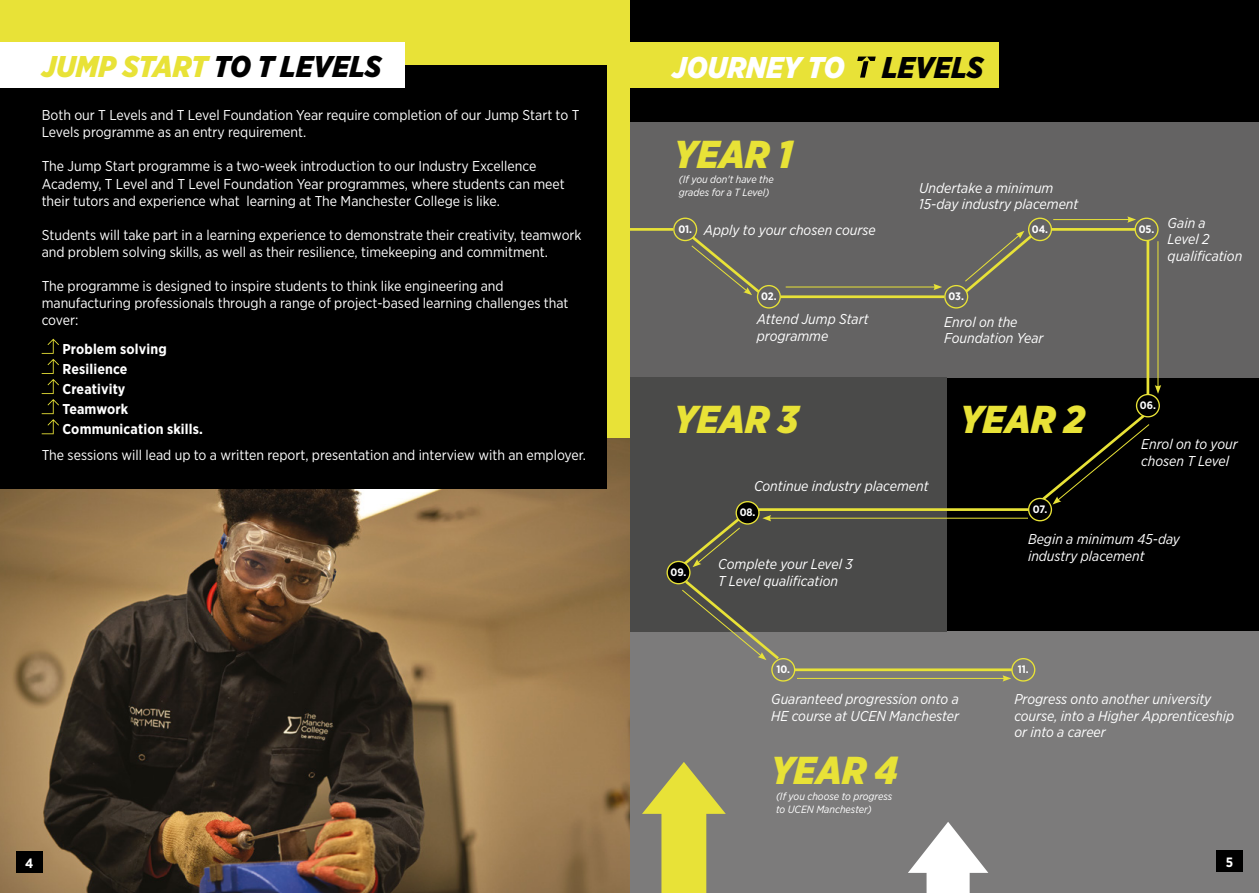
<style>
.page{position:relative;width:1259px;height:893px;background:#fff}
.page>*{position:absolute;margin:0;border:0;box-sizing:border-box;transform-origin:0 0}
.t1{font:italic 900 38.85px "Gotham Narrow";color:#e8e237}
.t2{font:italic 900 30px "Gotham Narrow";color:#e8e237}
.t3{font:italic 900 30px "Gotham Narrow";color:#fff}
.t4{font:14.25px/17.1px "Gotham Narrow";color:#fff}
.t5{font:italic 14.25px/16.5px "Gotham Narrow";color:#fff}
.t6{font:700 14.25px/20.1px "Gotham Narrow";letter-spacing:.01em;color:#fff}
.t7{font:700 13.5px "Gotham Narrow";color:#fff}
.t8{font:700 10.8px "Gotham Narrow";color:#fff}
.t9{font:italic 10.5px/12.6px "Gotham Narrow";color:#fff}
.s1{color:#000}
</style>
<div class="page">
<div style="left:617px;top:0;width:642px;height:893px;background:#000"></div>
<div style="left:616px;top:631px;width:643px;height:262px;background:#7c7b7b"></div>
<div style="left:617px;top:122px;width:642px;height:255px;background:#646363"></div>
<div style="left:617px;top:377px;width:329px;height:254px;background:#4a4a49"></div>
<svg style="left:642px;top:762px;width:84px;height:131px"></svg>
<svg style="left:908px;top:822px;width:80px;height:71px"></svg>
<div style="left:1028px;top:218px;width:24px;height:23px;border:1px solid #e8e237;border-radius:50%"></div>
<div style="left:944px;top:285px;width:24px;height:24px;border:1px solid #e8e237;border-radius:50%"></div>
<div style="left:1134px;top:218px;width:24px;height:23px;border:1px solid #e8e237;border-radius:50%"></div>
<hr style="left:1051px;top:228px;width:84px;height:3px;background:#e8e237">
<hr style="left:1146px;top:240px;width:3px;height:157px;background:#e8e237">
<svg style="left:962px;top:231px;width:72px;height:64px"></svg>
<hr style="left:1053px;top:219px;width:76px;height:1px;background:#e8e237">
<svg style="left:1127px;top:216px;width:9px;height:7px"></svg>
<hr style="left:1157px;top:241px;width:1px;height:146px;background:#e8e237">
<svg style="left:1155px;top:385px;width:6px;height:9px"></svg>
<div style="left:673px;top:218px;width:24px;height:23px;border:1px solid #e8e237;border-radius:50%"></div>
<div style="left:757px;top:285px;width:24px;height:24px;border:1px solid #e8e237;border-radius:50%"></div>
<hr style="left:614px;top:228px;width:59px;height:3px;background:#e8e237">
<hr style="left:781px;top:295px;width:163px;height:3px;background:#e8e237">
<hr style="left:756px;top:508px;width:285px;height:3px;background:#e8e237">
<hr style="left:795px;top:668px;width:217px;height:3px;background:#e8e237">
<svg style="left:689px;top:234px;width:73px;height:62px"></svg>
<svg style="left:1038px;top:404px;width:120px;height:100px"></svg>
<svg style="left:677px;top:518px;width:65px;height:53px"></svg>
<svg style="left:682px;top:578px;width:100px;height:84px"></svg>
<hr style="left:785px;top:287px;width:151px;height:1px;background:#e8e237">
<svg style="left:933px;top:284px;width:9px;height:6px"></svg>
<hr style="left:768px;top:518px;width:260px;height:1px;background:#e8e237">
<svg style="left:762px;top:515px;width:9px;height:6px"></svg>
<hr style="left:797px;top:678px;width:208px;height:1px;background:#e8e237">
<svg style="left:1002px;top:675px;width:9px;height:7px"></svg>
<div style="left:667px;top:561px;width:23px;height:23px;background:#000;border-radius:50%"></div>
<div style="left:666px;top:561px;width:24px;height:23px;border:1px solid #e8e237;border-radius:50%"></div>
<div style="left:771px;top:658px;width:24px;height:24px;border:1px solid #e8e237;border-radius:50%"></div>
<div style="left:1011px;top:658px;width:24px;height:24px;border:1px solid #e8e237;border-radius:50%"></div>
<div style="left:1028px;top:498px;width:23px;height:23px;background:#000;border-radius:50%"></div>
<div style="left:1028px;top:498px;width:24px;height:23px;border:1px solid #e8e237;border-radius:50%"></div>
<div style="left:736px;top:502px;width:23px;height:22px;background:#000;border-radius:50%"></div>
<div style="left:735px;top:501px;width:24px;height:24px;border:1px solid #e8e237;border-radius:50%"></div>
<div style="left:1136px;top:394px;width:23px;height:23px;background:#000;border-radius:50%"></div>
<div style="left:1136px;top:394px;width:24px;height:23px;border:1px solid #e8e237;border-radius:50%"></div>
<div style="left:630px;top:43px;width:368px;height:45px;background:#e8e237"></div>
<svg style="left:857px;top:57px;width:18px;height:21px"></svg>
<div style="left:0;top:0;width:629px;height:893px;background:#e8e237"></div>
<img style="left:0;top:438px;width:629px;height:455px">
<div style="left:0;top:65px;width:606px;height:424px;background:#000"></div>
<div style="left:0;top:43px;width:405px;height:45px;background:#fff"></div>
<svg style="left:42px;top:339px;width:17px;height:95px"></svg>
<div style="left:16px;top:852px;width:27px;height:21px;background:#000"></div>
<div style="left:1216px;top:850px;width:26px;height:22px;background:#000"></div>
<h2 class="t2" style="left:42px;top:47px;width:341px">JUMP START <span class="s1">TO T LEVELS</span></h2>
<h2 class="t3" style="left:672px;top:47px;width:313px">JOURNEY TO <span class="s1">LEVELS</span></h2>
<p class="t4" style="left:42px;top:106px;width:539px">Both our T Levels and T Level Foundation Year require completion of our Jump Start to T<br>Levels programme as an entry requirement.</p>
<p class="t4" style="left:42px;top:158px;width:525px">The Jump Start programme is a two-week introduction to our Industry Excellence<br>Academy, T Level and T Level Foundation Year programmes, where students can meet their tutors and experience what learning at The Manchester College is like.</p>
<p class="t4" style="left:42px;top:226px;width:541px">Students will take part in a learning experience to demonstrate their creativity, teamwork and problem solving skills, as well as their resilience, timekeeping and commitment.</p>
<p class="t4" style="left:42px;top:277px;width:528px">The programme is designed to inspire students to think like engineering and manufacturing professionals through a range of project-based learning challenges that cover:</p>
<p class="t6" style="left:63px;top:339px;width:142px">Problem solving<br>Resilience<br>Creativity<br>Teamwork<br>Communication skills.</p>
<p class="t4" style="left:42px;top:446px;width:546px">The sessions will lead up to a written report, presentation and interview with an employer.</p>
<h1 class="t1" style="left:674px;top:128px;width:120px">YEAR 1</h1>
<p class="t9" style="left:679px;top:173px;width:96px">(If you don't have the grades for a T Level)</p>
<p class="t5" style="left:919px;top:179px;width:161px">Undertake a minimum<br>15-day industry placement</p>
<p class="t5" style="left:1167px;top:214px;width:76px">Gain a<br>Level 2 qualification</p>
<p class="t8" style="left:678px;top:222px;width:15px">01.</p>
<p class="t5" style="left:703px;top:222px;width:173px">Apply to your chosen course</p>
<p class="t8" style="left:1138px;top:222px;width:17px">05.</p>
<p class="t8" style="left:1032px;top:222px;width:18px">04.</p>
<p class="t8" style="left:761px;top:289px;width:17px">02.</p>
<p class="t8" style="left:948px;top:289px;width:17px">03.</p>
<p class="t5" style="left:757px;top:311px;width:113px">Attend Jump Start programme</p>
<p class="t5" style="left:944px;top:313px;width:101px">Enrol on the<br>Foundation Year</p>
<p class="t8" style="left:1140px;top:398px;width:18px">06.</p>
<h1 class="t1" style="left:960px;top:394px;width:126px">YEAR 2</h1>
<h1 class="t1" style="left:674px;top:394px;width:125px">YEAR 3</h1>
<p class="t5" style="left:1141px;top:436px;width:98px">Enrol on to your chosen T Level</p>
<p class="t5" style="left:754px;top:478px;width:176px">Continue industry placement</p>
<p class="t8" style="left:670px;top:565px;width:17px">09.</p>
<p class="t8" style="left:739px;top:505px;width:17px">08.</p>
<p class="t8" style="left:1033px;top:502px;width:16px">07.</p>
<p class="t5" style="left:718px;top:556px;width:136px">Complete your Level 3<br>T Level qualification</p>
<p class="t5" style="left:1028px;top:531px;width:153px">Begin a minimum 45-day industry placement</p>
<p class="t8" style="left:776px;top:662px;width:15px">10.</p>
<p class="t8" style="left:1018px;top:662px;width:12px">11.</p>
<p class="t5" style="left:1014px;top:691px;width:221px">Progress onto another university course, into a Higher Apprenticeship or into a career</p>
<p class="t5" style="left:771px;top:691px;width:189px">Guaranteed progression onto a<br>HE course at UCEN Manchester</p>
<h1 class="t1" style="left:771px;top:744px;width:128px">YEAR 4</h1>
<p class="t9" style="left:776px;top:790px;width:118px">(If you choose to progress to UCEN Manchester)</p>
<p class="t7" style="left:25px;top:854px;width:10px">4</p>
<p class="t7" style="left:1226px;top:853px;width:9px">5</p>
</div>
